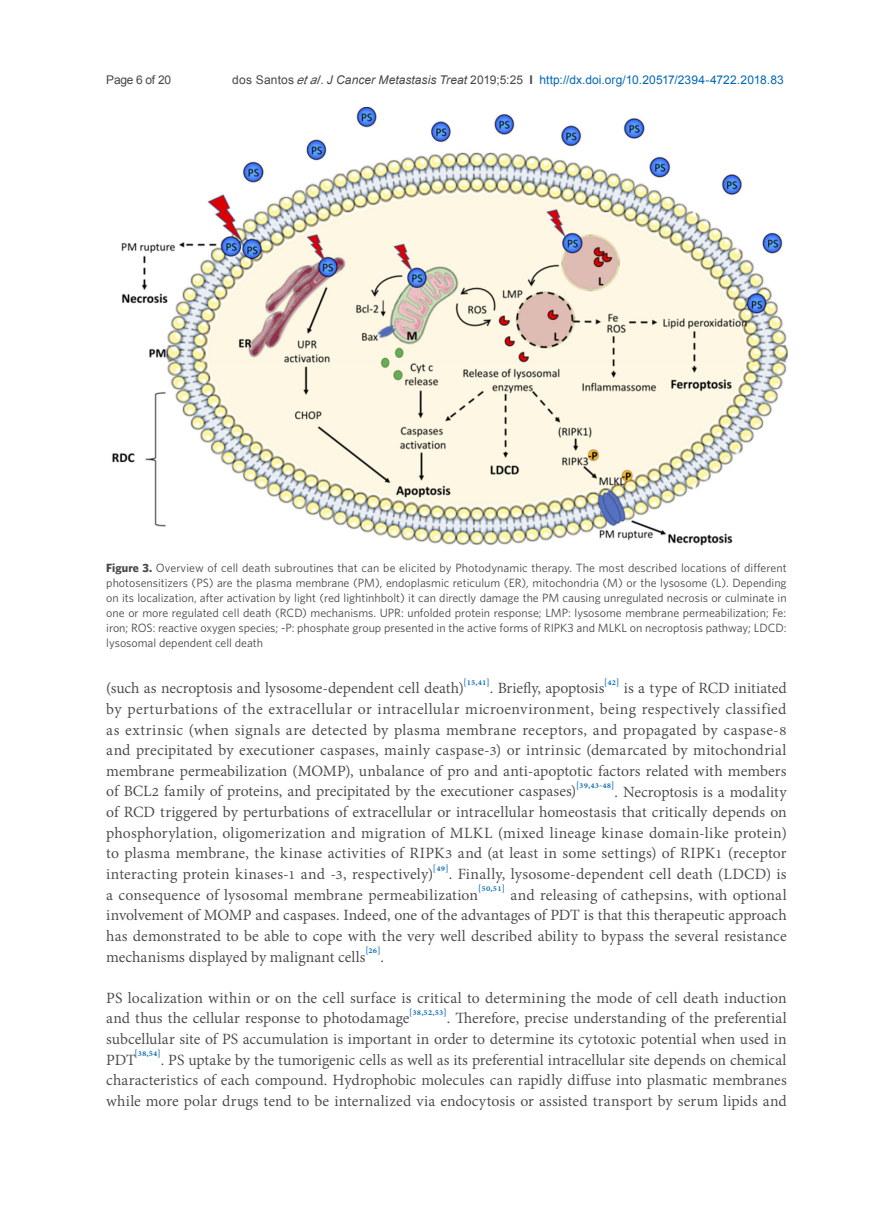
<style>
.page{position:relative;width:893px;height:1212px;background:#fff}
.page>*{position:absolute;margin:0;border:0;box-sizing:border-box;transform-origin:0 0}
.t1{font:19.2px/20.5px "Adobe Thai";letter-spacing:.005em;color:#484648;text-align:justify}
.t2{font:12px/15px "Whitney";color:#484648;text-align:justify}
.t3{font:12px "Arial";letter-spacing:.01em;color:#0166b3}
.t4{font:12px "Arial";letter-spacing:-.025em;color:#484648}
.s1{color:#484648}
.s2{font-style:italic;color:#484648}
.s3{font-weight:700;color:#484648}
.s4{font-weight:700}
</style>
<div class="page">
<img style="left:112px;top:107px;width:676px;height:439px">
<p class="t4" style="left:106px;top:72px;width:66px">Page 6 of 20</p>
<p class="t3" style="left:232px;top:72px;width:553px"><span class="s1">dos Santos</span> <span class="s2">etal</span><span class="s1">.</span> <span class="s2">J Cancer Metastasis Treat</span> <span class="s1">2019;5:25</span> <span class="s3">I</span> http://dx.doi.org/10.20517/2394-4722.2018.83</p>
<p class="t2" style="left:106px;top:560px;width:682px"><span class="s4">Figure 3.</span> Overview of cell death subroutines that can be elicited by Photodynamic therapy. The most described locations of different photosensitizers (PS) are the plasma membrane (PM), endoplasmic reticulum (ER), mitochondria (M) or the lysosome (L). Depending on its localization, after activation by light (red lightinhbolt) it can directly damage the PM causing unregulated necrosis or culminate in one or more regulated cell death (RCD) mechanisms. UPR: unfolded protein response; LMP: lysosome membrane permeabilization; Fe: iron; ROS: reactive oxygen species; -P: phosphate group presented in the active forms of RIPK3 and MLKL on necroptosis pathway; LDCD: lysosomal dependent cell death</p>
<p class="t1" style="left:106px;top:676px;width:682px">(such as necroptosis and lysosome-dependent cell death)<sup>[15,41]</sup>. Briefly, apoptosis<sup>[42]</sup> is a type of RCD initiated by perturbations of the extracellular or intracellular microenvironment, being respectively classified as extrinsic (when signals are detected by plasma membrane receptors, and propagated by caspase-8 and precipitated by executioner caspases, mainly caspase-3) or intrinsic (demarcated by mitochondrial membrane permeabilization (MOMP), unbalance of pro and anti-apoptotic factors related with members of BCL2 family of proteins, and precipitated by the executioner caspases)<sup>[39,43-48]</sup>. Necroptosis is a modality of RCD triggered by perturbations of extracellular or intracellular homeostasis that critically depends on phosphorylation, oligomerization and migration of MLKL (mixed lineage kinase domain-like protein) to plasma membrane, the kinase activities of RIPK3 and (at least in some settings) of RIPK1 (receptor interacting protein kinases-1 and -3, respectively)<sup>[49]</sup>. Finally, lysosome-dependent cell death (LDCD) is a consequence of lysosomal membrane permeabilization<sup>[50,51]</sup> and releasing of cathepsins, with optional involvement of MOMP and caspases. Indeed, one of the advantages of PDT is that this therapeutic approach has demonstrated to be able to cope with the very well described ability to bypass the several resistance mechanisms displayed by malignant cells<sup>[26]</sup>.</p>
<p class="t1" style="left:106px;top:986px;width:682px">PS localization within or on the cell surface is critical to determining the mode of cell death induction and thus the cellular response to photodamage<sup>[38,52,53]</sup>. Therefore, precise understanding of the preferential subcellular site of PS accumulation is important in order to determine its cytotoxic potential when used in PDT<sup>[38,54]</sup>. PS uptake by the tumorigenic cells as well as its preferential intracellular site depends on chemical characteristics of each compound. Hydrophobic molecules can rapidly diffuse into plasmatic membranes while more polar drugs tend to be internalized via endocytosis or assisted transport by serum lipids and</p>
</div>
